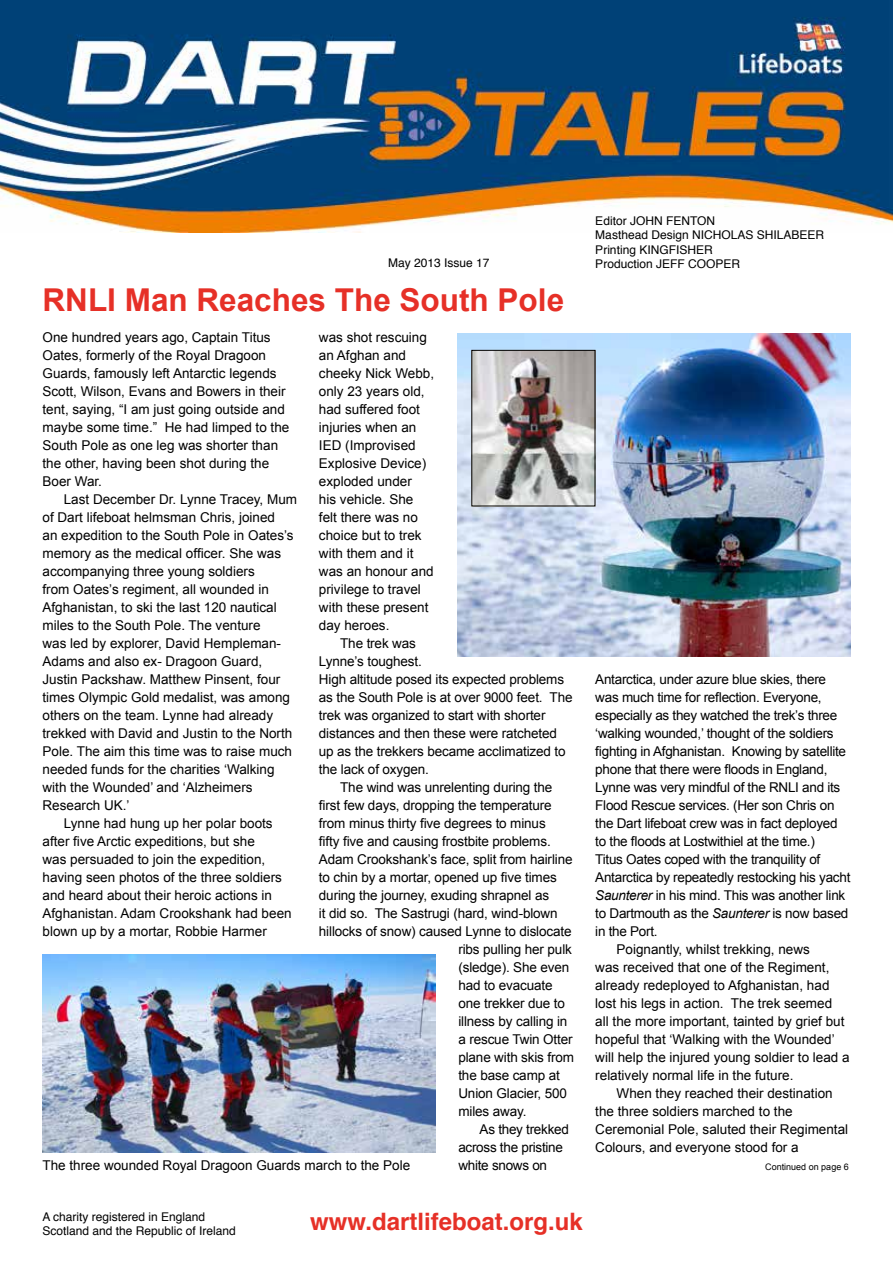
<style>
.page{position:relative;width:893px;height:1263px;background:#fff}
.page>*{position:absolute;margin:0;border:0;box-sizing:border-box;transform-origin:0 0}
.t1{font:700 31.5px "Arial";color:#e63027}
.t2{font:700 24px "Helvetica";color:#e63027}
.t3{font:13.5px/18px "Arial";color:#000}
.t4{font:13.5px "Arial";letter-spacing:-.02em;color:#000}
.t5{font:12px/14.4px "Helvetica";color:#000}
.t6{font:9px "Arial";color:#000}
.s1{font-style:italic}
</style>
<div class="page">
<img style="left:0;top:0;width:893px;height:233px">
<img style="left:457px;top:333px;width:393px;height:323px">
<img style="left:473px;top:352px;width:120px;height:152px">
<div style="left:471px;top:350px;width:124px;height:156px;border:1px solid #000"></div>
<img style="left:43px;top:954px;width:393px;height:198px">
<p class="t5" style="left:388px;top:256px;width:103px">May 2013 Issue 17</p>
<p class="t5" style="left:595px;top:214px;width:230px">Editor JOHN FENTON<br>Masthead Design NICHOLAS SHILABEER<br>Printing KINGFISHER<br>Production JEFF COOPER</p>
<h1 class="t1" style="left:43px;top:279px;width:523px">RNLI Man Reaches The South Pole</h1>
<p class="t3" style="left:43px;top:328px;width:248px">One hundred years ago, Captain Titus Oates, formerly of the Royal Dragoon Guards, famously left Antarctic legends Scott, Wilson, Evans and Bowers in their tent, saying, “I am just going outside and maybe some time.” He had limped to the South Pole as one leg was shorter than the other, having been shot during the Boer War.</p>
<p class="t3" style="left:64px;top:490px;width:235px">Last December Dr. Lynne Tracey, Mum</p>
<p class="t3" style="left:43px;top:508px;width:234px">of Dart lifeboat helmsman Chris, joined</p>
<p class="t3" style="left:43px;top:526px;width:253px">an expedition to the South Pole in Oates’s</p>
<p class="t3" style="left:43px;top:544px;width:240px">memory as the medical officer. She was</p>
<p class="t3" style="left:43px;top:562px;width:214px">accompanying three young soldiers</p>
<p class="t3" style="left:43px;top:580px;width:228px">from Oates’s regiment, all wounded in</p>
<p class="t3" style="left:43px;top:598px;width:236px">Afghanistan, to ski the last 120 nautical</p>
<p class="t3" style="left:43px;top:616px;width:220px">miles to the South Pole. The venture</p>
<p class="t3" style="left:43px;top:634px;width:240px">was led by explorer, David Hempleman-</p>
<p class="t3" style="left:43px;top:652px;width:221px">Adams and also ex- Dragoon Guard,</p>
<p class="t3" style="left:43px;top:670px;width:239px">Justin Packshaw. Matthew Pinsent, four</p>
<p class="t3" style="left:43px;top:688px;width:249px">times Olympic Gold medalist, was among</p>
<p class="t3" style="left:43px;top:706px;width:232px">others on the team. Lynne had already</p>
<p class="t3" style="left:43px;top:724px;width:251px">trekked with David and Justin to the North</p>
<p class="t3" style="left:43px;top:742px;width:251px">Pole. The aim this time was to raise much</p>
<p class="t3" style="left:43px;top:760px;width:234px">needed funds for the charities ‘Walking</p>
<p class="t3" style="left:43px;top:778px;width:212px">with the Wounded’ and ‘Alzheimers</p>
<p class="t3" style="left:43px;top:796px;width:89px">Research UK.’</p>
<p class="t3" style="left:64px;top:814px;width:210px">Lynne had hung up her polar boots</p>
<p class="t3" style="left:43px;top:832px;width:214px">after five Arctic expeditions, but she</p>
<p class="t3" style="left:43px;top:850px;width:224px">was persuaded to join the expedition,</p>
<p class="t3" style="left:43px;top:868px;width:241px">having seen photos of the three soldiers</p>
<p class="t3" style="left:43px;top:886px;width:231px">and heard about their heroic actions in</p>
<p class="t3" style="left:43px;top:904px;width:251px">Afghanistan. Adam Crookshank had been</p>
<p class="t3" style="left:43px;top:922px;width:226px">blown up by a mortar, Robbie Harmer</p>
<p class="t3" style="left:319px;top:328px;width:117px">was shot rescuing an Afghan and cheeky Nick Webb, only 23 years old, had suffered foot injuries when an<br>IED (Improvised<br>Explosive Device) exploded under<br>his vehicle. She felt there was no choice but to trek with them and it was an honour and privilege to travel with these present day heroes.</p>
<p class="t3" style="left:319px;top:634px;width:255px;text-indent:21px">The trek was<br>Lynne’s toughest.<br>High altitude posed its expected problems as the South Pole is at over 9000 feet. The trek was organized to start with shorter distances and then these were ratcheted up as the trekkers became acclimatized to the lack of oxygen.</p>
<p class="t3" style="left:340px;top:778px;width:214px">The wind was unrelenting during the</p>
<p class="t3" style="left:319px;top:796px;width:234px">first few days, dropping the temperature</p>
<p class="t3" style="left:319px;top:814px;width:228px">from minus thirty five degrees to minus</p>
<p class="t3" style="left:319px;top:832px;width:233px">fifty five and causing frostbite problems.</p>
<p class="t3" style="left:319px;top:850px;width:255px">Adam Crookshank’s face, split from hairline</p>
<p class="t3" style="left:319px;top:868px;width:239px">to chin by a mortar, opened up five times</p>
<p class="t3" style="left:319px;top:886px;width:232px">during the journey, exuding shrapnel as</p>
<p class="t3" style="left:319px;top:904px;width:240px">it did so. The Sastrugi (hard, wind-blown</p>
<p class="t3" style="left:319px;top:922px;width:254px">hillocks of snow) caused Lynne to dislocate</p>
<p class="t3" style="left:458px;top:940px;width:115px">ribs pulling her pulk</p>
<p class="t3" style="left:458px;top:958px;width:113px">(sledge). She even</p>
<p class="t3" style="left:458px;top:976px;width:96px">had to evacuate</p>
<p class="t3" style="left:458px;top:994px;width:108px">one trekker due to</p>
<p class="t3" style="left:458px;top:1012px;width:111px">illness by calling in</p>
<p class="t3" style="left:458px;top:1030px;width:116px">a rescue Twin Otter</p>
<p class="t3" style="left:458px;top:1048px;width:117px">plane with skis from</p>
<p class="t3" style="left:458px;top:1066px;width:103px">the base camp at</p>
<p class="t3" style="left:458px;top:1084px;width:110px">Union Glacier, 500</p>
<p class="t3" style="left:458px;top:1102px;width:70px">miles away.</p>
<p class="t4" style="left:480px;top:1120px;width:91px">As they trekked</p>
<p class="t4" style="left:458px;top:1138px;width:106px">across the pristine</p>
<p class="t4" style="left:458px;top:1156px;width:90px">white snows on</p>
<p class="t4" style="left:595px;top:670px;width:232px">Antarctica, under azure blue skies, there</p>
<p class="t4" style="left:595px;top:688px;width:228px">was much time for reflection. Everyone,</p>
<p class="t4" style="left:595px;top:706px;width:244px">especially as they watched the trek’s three</p>
<p class="t4" style="left:595px;top:724px;width:240px">‘walking wounded,’ thought of the soldiers</p>
<p class="t4" style="left:595px;top:742px;width:252px">fighting in Afghanistan. Knowing by satellite</p>
<p class="t4" style="left:595px;top:760px;width:234px">phone that there were floods in England,</p>
<p class="t4" style="left:595px;top:778px;width:247px">Lynne was very mindful of the RNLI and its</p>
<p class="t4" style="left:595px;top:796px;width:241px">Flood Rescue services. (Her son Chris on</p>
<p class="t4" style="left:595px;top:814px;width:244px">the Dart lifeboat crew was in fact deployed</p>
<p class="t4" style="left:595px;top:832px;width:221px">to the floods at Lostwithiel at the time.)</p>
<p class="t4" style="left:595px;top:850px;width:227px">Titus Oates coped with the tranquility of</p>
<p class="t4" style="left:595px;top:868px;width:257px">Antarctica by repeatedly restocking his yacht</p>
<p class="t4" style="left:595px;top:886px;width:251px"><span class="s1">Saunterer</span> in his mind. This was another link</p>
<p class="t4" style="left:595px;top:904px;width:255px">to Dartmouth as the <span class="s1">Saunterer</span> is now based</p>
<p class="t4" style="left:595px;top:922px;width:64px">in the Port.</p>
<p class="t3" style="left:617px;top:940px;width:195px">Poignantly, whilst trekking, news</p>
<p class="t3" style="left:595px;top:958px;width:236px">was received that one of the Regiment,</p>
<p class="t3" style="left:595px;top:976px;width:236px">already redeployed to Afghanistan, had</p>
<p class="t3" style="left:595px;top:994px;width:238px">lost his legs in action. The trek seemed</p>
<p class="t3" style="left:595px;top:1012px;width:251px">all the more important, tainted by grief but</p>
<p class="t3" style="left:595px;top:1030px;width:241px">hopeful that ‘Walking with the Wounded’</p>
<p class="t3" style="left:595px;top:1048px;width:256px">will help the injured young soldier to lead a</p>
<p class="t3" style="left:595px;top:1066px;width:200px">relatively normal life in the future.</p>
<p class="t3" style="left:617px;top:1084px;width:218px">When they reached their destination</p>
<p class="t3" style="left:595px;top:1102px;width:199px">the three soldiers marched to the</p>
<p class="t3" style="left:595px;top:1120px;width:254px">Ceremonial Pole, saluted their Regimental</p>
<p class="t3" style="left:595px;top:1138px;width:205px">Colours, and everyone stood for a</p>
<p class="t3" style="left:43px;top:1156px;width:369px">The three wounded Royal Dragoon Guards march to the Pole</p>
<p class="t6" style="left:765px;top:1161px;width:85px">Continued on page 6</p>
<p class="t5" style="left:43px;top:1210px;width:195px">A charity registered in England<br>Scotland and the Republic of Ireland</p>
<h2 class="t2" style="left:310px;top:1202px;width:274px">www.dartlifeboat.org.uk</h2>
</div>
